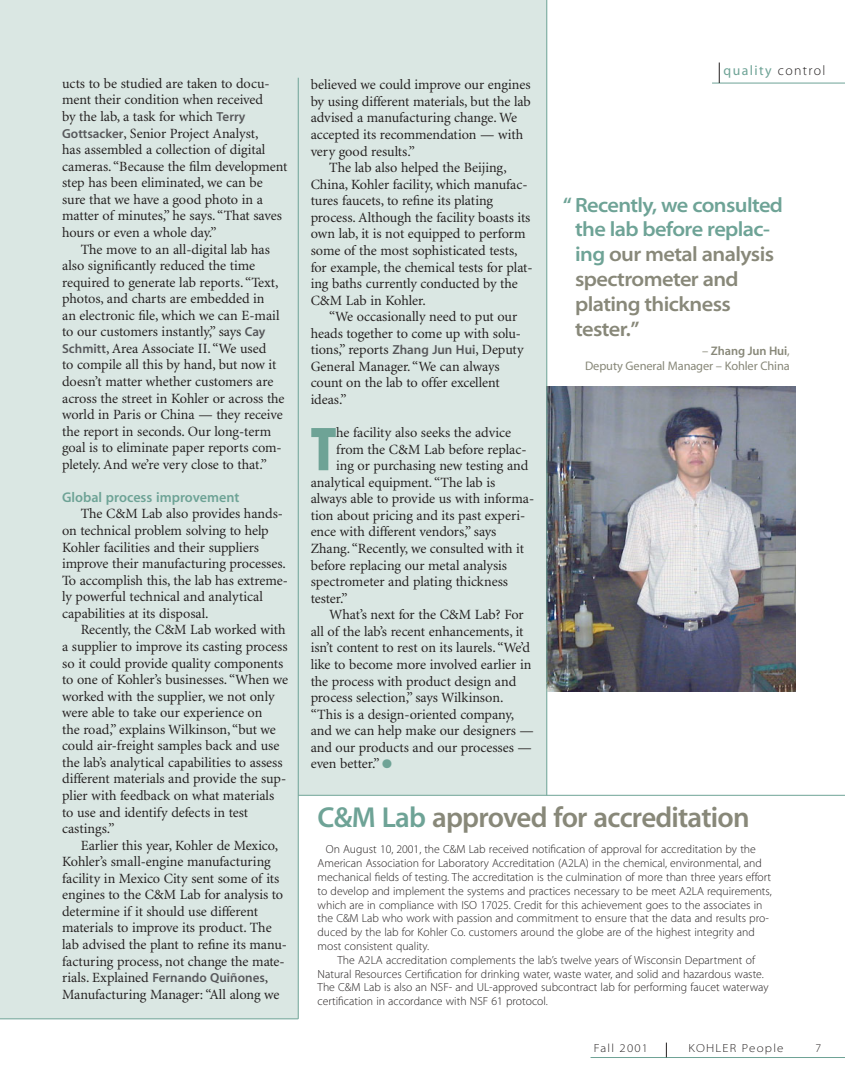
<style>
.page{position:relative;width:845px;height:1092px;background:#fff}
.page>*{position:absolute;margin:0;border:0;box-sizing:border-box;transform-origin:0 0}
.t1{font:62.55px "Myriad MM 830 300";color:#6ea396}
.t2{font:28.95px "Myriad MM 565 600";letter-spacing:-.025em;color:#888879}
.t3{font:20.7px/24.9px "Myriad MM 565 700";letter-spacing:-.03em;color:#888879}
.t4{font:14.1px/16.5px "Minion MM 367 585 11";letter-spacing:-.005em;color:#231f1f}
.t5{font:14.1px "Myriad MM 565 600";color:#6ea396}
.t6{font:13.8px "Myriad MM 400 600";letter-spacing:.1em;color:#6ea396}
.t7{font:12.45px "Myriad MM 400 600";letter-spacing:-.01em;color:#888879}
.t8{font:12.45px "Myriad MM 565 600";letter-spacing:-.01em;color:#888879}
.t9{font:11.7px/13.8px "Myriad MM 215 600";color:#231f1f}
.t10{font:11.7px "Myriad MM 215 700";letter-spacing:.105em;color:#231f1f}
.s1{font-family:"Myriad MM 565 600";font-size:13.05px;color:#57585b}
.s2{color:#6ea396}
.s3{font-family:"Myriad MM 215 600";color:#231f1f}
.s4{font-family:"Myriad MM 400 600"}
</style>
<div class="page">
<div style="left:0;top:0;width:546px;height:1019px;background:#dae7e3"></div>
<img style="left:547px;top:387px;width:248px;height:304px">
<hr style="left:712px;top:83px;width:132px;height:1px;background:#6ea396">
<svg style="left:718px;top:63px;width:1px;height:20px"></svg>
<div style="left:298px;top:795px;width:497px;height:227px;background:#fff"></div>
<hr style="left:298px;top:795px;width:546px;height:1px;background:#6ea396">
<hr style="left:0;top:1019px;width:298px;height:1px;background:#6ea396">
<hr style="left:590px;top:1057px;width:254px;height:1px;background:#6ea396">
<svg style="left:666px;top:1043px;width:1px;height:14px"></svg>
<hr style="left:298px;top:78px;width:1px;height:941px;background:#6ea396">
<hr style="left:546px;top:0;width:1px;height:795px;background:#6ea396">
<p class="t4" style="left:62px;top:76px;width:227px">ucts to be studied are taken to docu&shy;ment their condition when received<br>by the lab, a task for which <span class="s1">Terry Gottsacker</span>, Senior Project Analyst,<br>has assembled a collection of digital cameras. “Because the film development step has been eliminated, we can be sure that we have a good photo in a matter of minutes,” he says. “That saves hours or even a whole day.”</p>
<p class="t4" style="left:62px;top:242px;width:224px;text-indent:19px">The move to an all-digital lab has also significantly reduced the time required to generate lab reports. “Text, photos, and charts are embedded in<br>an electronic file, which we can E-mail to our customers instantly,” says <span class="s1">Cay Schmitt</span>, Area Associate II. “We used<br>to compile all this by hand, but now it doesn’t matter whether customers are across the street in Kohler or across the world in Paris or China — they receive the report in seconds. Our long-term goal is to eliminate paper reports com&shy;pletely. And we’re very close to that.”</p>
<p class="t5" style="left:62px;top:492px;width:179px">Global process improvement</p>
<p class="t4" style="left:62px;top:507px;width:227px;text-indent:19px">The C&amp;M Lab also provides hands&shy;on technical problem solving to help Kohler facilities and their suppliers improve their manufacturing processes.<br>To accomplish this, the lab has extreme&shy;ly powerful technical and analytical capabilities at its disposal.</p>
<p class="t4" style="left:62px;top:623px;width:227px;text-indent:19px">Recently, the C&amp;M Lab worked with a supplier to improve its casting process so it could provide quality components to one of Kohler’s businesses. “When we worked with the supplier, we not only were able to take our experience on<br>the road,” explains Wilkinson, “but we could air-freight samples back and use the lab’s analytical capabilities to assess different materials and provide the sup&shy;plier with feedback on what materials to use and identify defects in test castings.”</p>
<p class="t4" style="left:62px;top:838px;width:226px;text-indent:19px">Earlier this year, Kohler de Mexico, Kohler’s small-engine manufacturing facility in Mexico City sent some of its engines to the C&amp;M Lab for analysis to determine if it should use different materials to improve its product. The lab advised the plant to refine its manu&shy;facturing process, not change the mate&shy;rials. Explained <span class="s1">Fernando Quiñones</span>, Manufacturing Manager: “All along we</p>
<p class="t4" style="left:310px;top:78px;width:221px">believed we could improve our engines</p>
<p class="t4" style="left:310px;top:94px;width:222px">by using different materials, but the lab</p>
<p class="t4" style="left:310px;top:111px;width:208px">advised a manufacturing change. We</p>
<p class="t4" style="left:310px;top:128px;width:214px">accepted its recommendation — with</p>
<p class="t4" style="left:310px;top:144px;width:106px">very good results.”</p>
<p class="t4" style="left:329px;top:161px;width:179px">The lab also helped the Beijing,</p>
<p class="t4" style="left:310px;top:177px;width:218px">China, Kohler facility, which manufac-</p>
<p class="t4" style="left:310px;top:194px;width:184px">tures faucets, to refine its plating</p>
<p class="t4" style="left:310px;top:210px;width:221px">process. Although the facility boasts its</p>
<p class="t4" style="left:310px;top:227px;width:216px">own lab, it is not equipped to perform</p>
<p class="t4" style="left:310px;top:243px;width:208px">some of the most sophisticated tests,</p>
<p class="t4" style="left:310px;top:260px;width:223px">for example, the chemical tests for plat-</p>
<p class="t4" style="left:310px;top:277px;width:209px">ing baths currently conducted by the</p>
<p class="t4" style="left:310px;top:293px;width:117px">C&amp;M Lab in Kohler.</p>
<p class="t4" style="left:329px;top:310px;width:189px">“We occasionally need to put our</p>
<p class="t4" style="left:310px;top:326px;width:212px">heads together to come up with solu-</p>
<p class="t4" style="left:310px;top:343px;width:214px">tions,” reports <span class="s1">Zhang Jun Hui</span>, Deputy</p>
<p class="t4" style="left:310px;top:359px;width:190px">General Manager. “We can always</p>
<p class="t4" style="left:310px;top:376px;width:190px">count on the lab to offer excellent</p>
<p class="t4" style="left:310px;top:393px;width:38px">ideas.”</p>
<h1 class="t1" style="left:310px;top:426px;width:27px">T</h1>
<p class="t4" style="left:336px;top:426px;width:176px">he facility also seeks the advice</p>
<p class="t4" style="left:336px;top:442px;width:192px">from the C&amp;M Lab before replac-</p>
<p class="t4" style="left:336px;top:459px;width:194px">ing or purchasing new testing and</p>
<p class="t4" style="left:310px;top:475px;width:186px">analytical equipment. “The lab is</p>
<p class="t4" style="left:310px;top:492px;width:225px">always able to provide us with informa-</p>
<p class="t4" style="left:310px;top:508px;width:216px">tion about pricing and its past experi-</p>
<p class="t4" style="left:310px;top:525px;width:187px">ence with different vendors,” says</p>
<p class="t4" style="left:310px;top:542px;width:215px">Zhang. “Recently, we consulted with it</p>
<p class="t4" style="left:310px;top:558px;width:198px">before replacing our metal analysis</p>
<p class="t4" style="left:310px;top:575px;width:199px">spectrometer and plating thickness</p>
<p class="t4" style="left:310px;top:591px;width:39px">tester.”</p>
<p class="t4" style="left:329px;top:608px;width:196px">What’s next for the C&amp;M Lab? For</p>
<p class="t4" style="left:311px;top:624px;width:214px">all of the lab’s recent enhancements, it</p>
<p class="t4" style="left:311px;top:641px;width:221px">isn’t content to rest on its laurels. “We’d</p>
<p class="t4" style="left:311px;top:657px;width:222px">like to become more involved earlier in</p>
<p class="t4" style="left:311px;top:674px;width:207px">the process with product design and</p>
<p class="t4" style="left:311px;top:691px;width:194px">process selection,” says Wilkinson.</p>
<p class="t4" style="left:311px;top:707px;width:205px">“This is a design-oriented company,</p>
<p class="t4" style="left:311px;top:724px;width:225px">and we can help make our designers —</p>
<p class="t4" style="left:311px;top:740px;width:223px">and our products and our processes —</p>
<p class="t4" style="left:311px;top:757px;width:83px">even better.” <span class="s2">●</span></p>
<p class="t6" style="left:723px;top:65px;width:103px">quality <span class="s3">control</span></p>
<h3 class="t3" style="left:575px;top:194px;width:209px;text-indent:-12px"><span class="s2">“ Recently, we consulted the lab before replac&shy;ing</span> our metal analysis spectrometer and plating thickness tester.”</h3>
<p class="t8" style="left:702px;top:346px;width:89px"><span class="s4">–</span> Zhang Jun Hui<span class="s4">,</span></p>
<p class="t7" style="left:585px;top:361px;width:206px">Deputy General Manager – Kohler China</p>
<h2 class="t2" style="left:317px;top:806px;width:433px"><span class="s2">C&amp;M Lab</span> approved for accreditation</h2>
<p class="t9" style="left:317px;top:843px;width:455px;text-indent:8px">On August 10, 2001, the C&amp;M Lab received notification of approval for accreditation by the American Association for Laboratory Accreditation (A2LA) in the chemical, environmental, and mechanical fields of testing. The accreditation is the culmination of more than three years effort to develop and implement the systems and practices necessary to be meet A2LA requirements, which are in compliance with ISO 17025. Credit for this achievement goes to the associates in the C&amp;M Lab who work with passion and commitment to ensure that the data and results pro&shy;duced by the lab for Kohler Co. customers around the globe are of the highest integrity and most consistent quality.</p>
<p class="t9" style="left:317px;top:954px;width:452px;text-indent:20px">The A2LA accreditation complements the lab’s twelve years of Wisconsin Department of Natural Resources Certification for drinking water, waste water, and solid and hazardous waste.<br>The C&amp;M Lab is also an NSF- and UL-approved subcontract lab for performing faucet waterway certification in accordance with NSF 61 protocol.</p>
<p class="t10" style="left:593px;top:1044px;width:56px">Fall 2001</p>
<p class="t10" style="left:688px;top:1044px;width:97px">KOHLER People</p>
<p class="t9" style="left:815px;top:1042px;width:7px">7</p>
</div>
